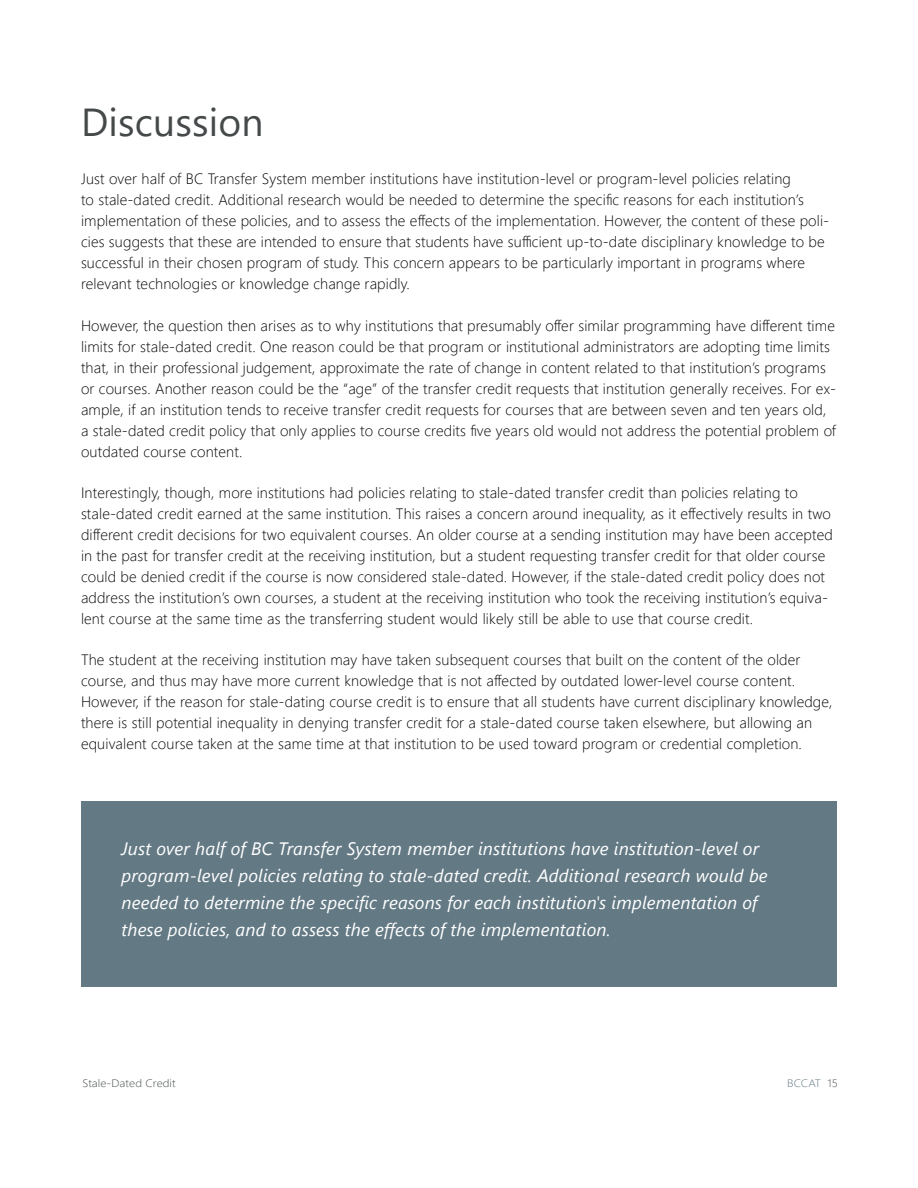
<style>
.page{position:relative;width:918px;height:1188px;background:#fff}
.page>*{position:absolute;margin:0;border:0;box-sizing:border-box;transform-origin:0 0}
.t1{font:39px "Segoe UI";letter-spacing:.005em;color:#45494a}
.t2{font:italic 18px/27px "Segoe UI";letter-spacing:.01em;color:#fff}
.t3{font:300 15px/21px "Segoe UI";letter-spacing:.01em;color:#000}
.t4{font:300 10.8px "Segoe UI";letter-spacing:.005em;color:#45494a;scale:1.11 1}
.t5{font:300 10.8px "Segoe UI";letter-spacing:.005em;color:#637984;scale:1.11 1}
.s1{color:#45494a}
</style>
<div class="page">
<div style="left:81px;top:801px;width:756px;height:186px;background:#637984"></div>
<h1 class="t1" style="left:81px;top:86px;width:184px">Discussion</h1>
<p class="t3" style="left:81px;top:167px;width:750px">Just over half of BC Transfer System member institutions have institution-level or program-level policies relating<br>to stale-dated credit. Additional research would be needed to determine the specific reasons for each institution’s implementation of these policies, and to assess the effects of the implementation. However, the content of these poli&shy;cies suggests that these are intended to ensure that students have sufficient up-to-date disciplinary knowledge to be successful in their chosen program of study. This concern appears to be particularly important in programs where relevant technologies or knowledge change rapidly.</p>
<p class="t3" style="left:81px;top:313px;width:757px">However, the question then arises as to why institutions that presumably offer similar programming have different time limits for stale-dated credit. One reason could be that program or institutional administrators are adopting time limits that, in their professional judgement, approximate the rate of change in content related to that institution’s programs or courses. Another reason could be the “age” of the transfer credit requests that institution generally receives. For ex&shy;ample, if an institution tends to receive transfer credit requests for courses that are between seven and ten years old, a stale-dated credit policy that only applies to course credits five years old would not address the potential problem of outdated course content.</p>
<p class="t3" style="left:81px;top:481px;width:753px">Interestingly, though, more institutions had policies relating to stale-dated transfer credit than policies relating to stale-dated credit earned at the same institution. This raises a concern around inequality, as it effectively results in two different credit decisions for two equivalent courses. An older course at a sending institution may have been accepted in the past for transfer credit at the receiving institution, but a student requesting transfer credit for that older course could be denied credit if the course is now considered stale-dated. However, if the stale-dated credit policy does not address the institution’s own courses, a student at the receiving institution who took the receiving institution’s equiva&shy;lent course at the same time as the transferring student would likely still be able to use that course credit.</p>
<p class="t3" style="left:81px;top:648px;width:753px">The student at the receiving institution may have taken subsequent courses that built on the content of the older course, and thus may have more current knowledge that is not affected by outdated lower-level course content.<br>However, if the reason for stale-dating course credit is to ensure that all students have current disciplinary knowledge, there is still potential inequality in denying transfer credit for a stale-dated course taken elsewhere, but allowing an equivalent course taken at the same time at that institution to be used toward program or credential completion.</p>
<p class="t2" style="left:122px;top:833px;width:648px">Just over half of BC Transfer System member institutions have institution-level or program-level policies relating to stale-dated credit. Additional research would be needed to determine the specific reasons for each institution's implementation of these policies, and to assess the effects of the implementation.</p>
<p class="t4" style="left:82px;top:1073px;width:86px">Stale-Dated Credit</p>
<p class="t5" style="left:787px;top:1073px;width:47px">BCCAT <span class="s1">15</span></p>
</div>
